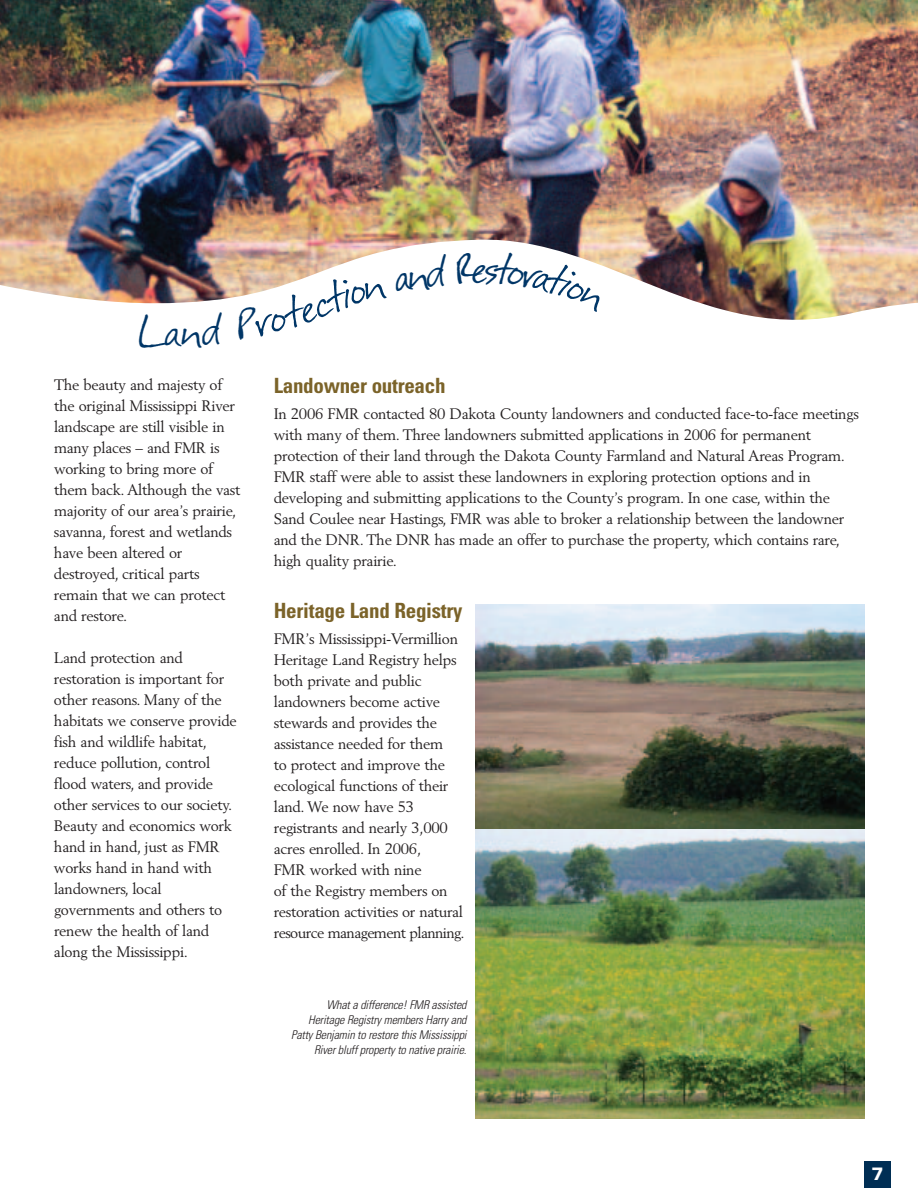
<style>
.page{position:relative;width:918px;height:1188px;background:#fff}
.page>*{position:absolute;margin:0;border:0;box-sizing:border-box;transform-origin:0 0}
.t1{font:700 condensed 21px "Univers";letter-spacing:-.015em;color:#7b6329}
.t2{font:900 18px "Univers";color:#fff}
.t3{font:15px/21px "Berling";letter-spacing:-.015em;color:#231f20}
.t4{font:italic 300 condensed 12px/15px "Univers";color:#231f20;text-align:right}
</style>
<div class="page">
<hr style="left:0;top:0;width:1px;height:1188px;background:#f0ebbc">
<div style="left:864px;top:1161px;width:27px;height:27px;background:#002e54"></div>
<div style="left:0;top:0;width:918px;height:357px;background:#fff"></div>
<img style="left:0;top:0;width:918px;height:320px">
<img style="left:475px;top:605px;width:389px;height:224px">
<img style="left:475px;top:829px;width:389px;height:290px">
<svg style="left:139px;top:312px;width:86px;height:8px"></svg>
<svg style="left:234px;top:277px;width:153px;height:43px"></svg>
<svg style="left:393px;top:254px;width:56px;height:39px"></svg>
<svg style="left:456px;top:251px;width:148px;height:61px"></svg>
<p class="t3" style="left:54px;top:375px;width:188px">The beauty and majesty of the original Mississippi River landscape are still visible in many places – and FMR is working to bring more of them back. Although the vast majority of our area’s prairie, savanna, forest and wetlands have been altered or destroyed, critical parts remain that we can protect and restore.</p>
<p class="t3" style="left:54px;top:648px;width:184px">Land protection and restoration is important for other reasons. Many of the habitats we conserve provide fish and wildlife habitat, reduce pollution, control flood waters, and provide other services to our society.<br>Beauty and economics work hand in hand, just as FMR works hand in hand with landowners, local governments and others to renew the health of land along the Mississippi.</p>
<h1 class="t1" style="left:274px;top:378px;width:173px">Landowner outreach</h1>
<p class="t3" style="left:274px;top:404px;width:587px">In 2006 FMR contacted 80 Dakota County landowners and conducted face-to-face meetings with many of them. Three landowners submitted applications in 2006 for permanent protection of their land through the Dakota County Farmland and Natural Areas Program.<br>FMR staff were able to assist these landowners in exploring protection options and in developing and submitting applications to the County’s program. In one case, within the Sand Coulee near Hastings, FMR was able to broker a relationship between the landowner and the DNR. The DNR has made an offer to purchase the property, which contains rare, high quality prairie.</p>
<h1 class="t1" style="left:274px;top:603px;width:190px">Heritage Land Registry</h1>
<p class="t3" style="left:274px;top:629px;width:192px">FMR’s Mississippi-Vermillion<br>Heritage Land Registry helps both private and public landowners become active stewards and provides the assistance needed for them<br>to protect and improve the ecological functions of their land. We now have 53 registrants and nearly 3,000 acres enrolled. In 2006,<br>FMR worked with nine<br>of the Registry members on restoration activities or natural resource management planning.</p>
<p class="t4" style="left:291px;top:999px;width:179px">What a difference! FMR assisted Heritage Registry members Harry and Patty Benjamin to restore this Mississippi River bluff property to native prairie.</p>
<p class="t2" style="left:871px;top:1167px;width:14px">7</p>
</div>
